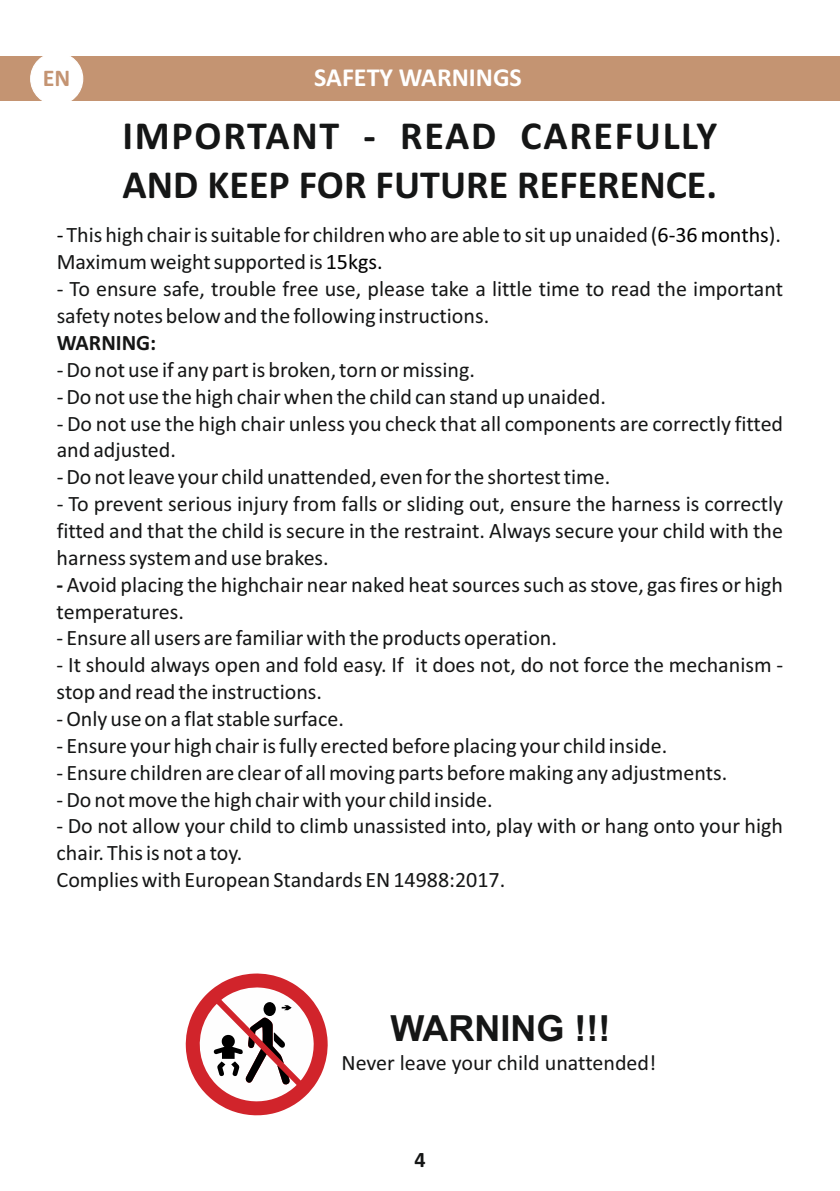
<style>
.page{position:relative;width:840px;height:1191px;background:#fff}
.page>*{position:absolute;margin:0;border:0;box-sizing:border-box;transform-origin:0 0}
.t1{font:700 40px/48.8px "Calibri";color:#151616}
.t2{font:700 36px "Arial";color:#151616}
.t3{font:700 26px "Calibri";color:#fff}
.t4{font:700 24px "Calibri";color:#c49472}
.t5{font:22px/26.8px "Calibri";color:#151616}
.t6{font:700 22px "Calibri";color:#151616}
.s1{color:#000}
.s2{font-weight:700}
</style>
<div class="page">
<svg style="left:185px;top:973px;width:143px;height:143px"></svg>
<div style="left:0;top:57px;width:839px;height:44px;background:#c49472"></div>
<div style="left:30px;top:52px;width:53px;height:53px;background:#fff;border:1px solid #fff;border-radius:50%"></div>
<p class="t4" style="left:43px;top:68px;width:29px">EN</p>
<p class="t3" style="left:314px;top:67px;width:209px">SAFETY WARNINGS</p>
<h1 class="t1" style="left:123px;top:114px;width:595px">IMPORTANT - READ CAREFULLY<br>AND KEEP FOR FUTURE REFERENCE.</h1>
<p class="t5" style="left:57px;top:223px;width:725px"><span class="s1">-</span> This high chair is suitable for children who are able to sit up unaided (<span class="s1">6-36 months</span>).<br>Maximum weight supported is <span class="s1">15kgs.</span></p>
<p class="t5" style="left:57px;top:277px;width:727px">- To ensure safe, trouble free use, please take a little time to read the important safety notes below and the following instructions.</p>
<p class="t6" style="left:57px;top:333px;width:101px">WARNING:</p>
<p class="t5" style="left:57px;top:358px;width:419px">- Do not use if any part is broken, torn or missing.</p>
<p class="t5" style="left:57px;top:385px;width:550px">- Do not use the high chair when the child can stand up unaided.</p>
<p class="t5" style="left:57px;top:411px;width:727px">- Do not use the high chair unless you check that all components are correctly fitted and adjusted.</p>
<p class="t5" style="left:57px;top:465px;width:555px">- Do not leave your child unattended, even for the shortest time.</p>
<p class="t5" style="left:57px;top:492px;width:727px;text-align:justify">- To prevent serious injury from falls or sliding out, ensure the harness is correctly fitted and that the child is secure in the restraint. Always secure your child with the harness systemand use brakes.</p>
<p class="t5" style="left:57px;top:573px;width:727px"><span class="s2">-</span> Avoid placing the highchair near naked heat sources such as stove, gas fires or high temperatures.</p>
<p class="t5" style="left:57px;top:626px;width:501px">- Ensure all users are familiar with the products operation.</p>
<p class="t5" style="left:57px;top:653px;width:727px">- It should always open and fold easy. If it does not, do not force the mechanism - stop and read the instructions.</p>
<p class="t5" style="left:57px;top:707px;width:289px">- Only use on a flat stable surface.</p>
<p class="t5" style="left:57px;top:734px;width:611px">- Ensure your high chair is fully erected before placing your child inside.</p>
<p class="t5" style="left:57px;top:761px;width:672px">- Ensure children are clear of all moving parts before making any adjustments.</p>
<p class="t5" style="left:57px;top:787px;width:437px">- Do not move the high chair with your child inside.</p>
<p class="t5" style="left:57px;top:814px;width:727px">- Do not allow your child to climb unassisted into, play with or hang onto your high chair. This is not a toy.<br>Complies with European Standards EN 14988:2017.</p>
<h2 class="t2" style="left:390px;top:1015px;width:221px">WARNING !!!</h2>
<p class="t5" style="left:341px;top:1051px;width:316px">Never leave your child unattended!</p>
<p class="t6" style="left:414px;top:1150px;width:13px">4</p>
</div>
